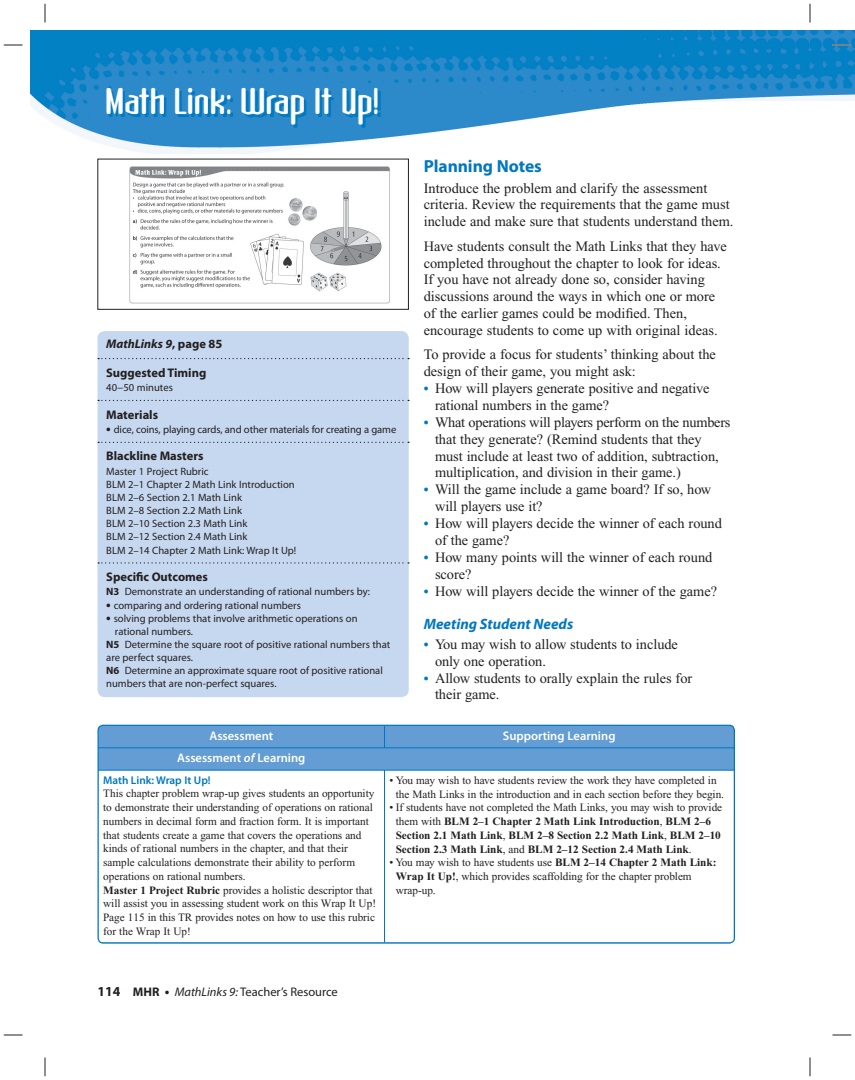
<style>
.page{position:relative;width:855px;height:1080px;background:#fff}
.page>*{position:absolute;margin:0;border:0;box-sizing:border-box;transform-origin:0 0}
.t1{font:700 42.5px "Atomic Sans ICG";color:#fff}
.t2{font:700 17.5px "Myriad Pro";letter-spacing:-.005em;color:#0077c0}
.t3{font:italic 700 15px "Myriad Pro";color:#0077c0}
.t4{font:14.38px/16.9px "Times New Roman";letter-spacing:-.005em;color:#231f20}
.t5{font:700 12.5px "Myriad Pro";color:#231f20}
.t6{font:600 12.5px "Myriad Pro";color:#fff}
.t7{font:12.5px "Myriad Pro";color:#231f20}
.t8{font:italic 700 12.5px "Myriad Pro";color:#231f20}
.t9{font:11.25px/13.8px "Times New Roman";letter-spacing:-.005em;color:#231f20}
.t10{font:700 11.25px/13.8px "Times New Roman";letter-spacing:-.005em;color:#231f20}
.t11{font:600 11.25px "Myriad Pro";color:#0077c0}
.t12{font:10.62px/13.1px "Myriad Pro";color:#231f20}
.s1{font-style:normal}
.s2{font-weight:700;font-size:13.75px}
.s3{font-weight:700}
.s4{font-weight:700;font-size:13.75px;color:#0077c0}
.s5{font-style:italic}
.s6{font-weight:400}
</style>
<div class="page">
<img style="left:30px;top:30px;width:825px;height:124px">
<img style="left:102px;top:83px;width:312px;height:50px">
<div style="left:98px;top:331px;width:311px;height:366px;background:#c6d8ef;border-radius:8px"></div>
<svg style="left:98px;top:358px;width:311px;height:1px"></svg>
<svg style="left:98px;top:400px;width:311px;height:1px"></svg>
<svg style="left:98px;top:442px;width:311px;height:1px"></svg>
<svg style="left:98px;top:562px;width:311px;height:2px"></svg>
<div style="left:98px;top:725px;width:636px;height:218px;background:#639dd4;border-radius:5px"></div>
<div style="left:98px;top:771px;width:635px;height:171px;background:#fff"></div>
<hr style="left:384px;top:770px;width:350px;height:1px;background:#0077c0">
<svg style="left:384px;top:727px;width:1px;height:21px"></svg>
<hr style="left:98px;top:770px;width:286px;height:1px;background:#0077c0">
<hr style="left:384px;top:770px;width:1px;height:172px;background:#0077c0">
<hr style="left:98px;top:748px;width:286px;height:1px;background:#0077c0">
<hr style="left:384px;top:748px;width:350px;height:1px;background:#0077c0">
<div style="left:98px;top:725px;width:637px;height:219px;border:1px solid #0077c0;border-radius:5px"></div>
<img style="left:129px;top:166px;width:261px;height:138px">
<div style="left:98px;top:159px;width:311px;height:151px;border:1px solid #231f20"></div>
<svg style="left:4px;top:44px;width:18px;height:2px"></svg>
<svg style="left:832px;top:44px;width:19px;height:2px"></svg>
<svg style="left:4px;top:1034px;width:18px;height:2px"></svg>
<svg style="left:832px;top:1034px;width:19px;height:2px"></svg>
<svg style="left:44px;top:4px;width:2px;height:18px"></svg>
<svg style="left:44px;top:1058px;width:2px;height:18px"></svg>
<svg style="left:809px;top:4px;width:2px;height:18px"></svg>
<svg style="left:809px;top:1058px;width:2px;height:18px"></svg>
<h1 class="t1" style="left:105px;top:88px;width:276px">Math Link: Wrap It Up!</h1>
<p class="t8" style="left:106px;top:339px;width:118px">MathLinks 9<span class="s1">, page 85</span></p>
<p class="t5" style="left:106px;top:368px;width:102px">Suggested Timing</p>
<p class="t12" style="left:106px;top:382px;width:68px">40−50 minutes</p>
<p class="t5" style="left:106px;top:410px;width:53px">Materials</p>
<p class="t12" style="left:106px;top:424px;width:292px"><span class="s2">•</span> dice, coins, playing cards, and other materials for creating a game</p>
<p class="t5" style="left:106px;top:451px;width:99px">Blackline Masters</p>
<p class="t12" style="left:106px;top:466px;width:192px">Master 1 Project Rubric<br>BLM 2–1 Chapter 2 Math Link Introduction<br>BLM 2–6 Section 2.1 Math Link<br>BLM 2–8 Section 2.2 Math Link<br>BLM 2–10 Section 2.3 Math Link<br>BLM 2–12 Section 2.4 Math Link<br>BLM 2–14 Chapter 2 Math Link: Wrap It Up!</p>
<p class="t5" style="left:106px;top:572px;width:103px">Specific Outcomes</p>
<p class="t12" style="left:106px;top:586px;width:265px"><span class="s3">N3</span> Demonstrate an understanding of rational numbers by:</p>
<p class="t12" style="left:106px;top:599px;width:196px"><span class="s2">•</span> comparing and ordering rational numbers</p>
<p class="t12" style="left:106px;top:612px;width:253px"><span class="s2">•</span> solving problems that involve arithmetic operations on</p>
<p class="t12" style="left:115px;top:626px;width:80px">rational numbers.</p>
<p class="t12" style="left:106px;top:639px;width:286px"><span class="s3">N5</span> Determine the square root of positive rational numbers that</p>
<p class="t12" style="left:106px;top:652px;width:88px">are perfect squares.</p>
<p class="t12" style="left:106px;top:665px;width:278px"><span class="s3">N6</span> Determine an approximate square root of positive rational</p>
<p class="t12" style="left:106px;top:678px;width:172px">numbers that are non-perfect squares.</p>
<p class="t2" style="left:424px;top:159px;width:120px">Planning Notes</p>
<p class="t4" style="left:424px;top:181px;width:311px">Introduce the problem and clarify the assessment criteria. Review the requirements that the game must include and make sure that students understand them.</p>
<p class="t4" style="left:424px;top:239px;width:305px">Have students consult the Math Links that they have completed throughout the chapter to look for ideas.<br>If you have not already done so, consider having discussions around the ways in which one or more of the earlier games could be modified. Then, encourage students to come up with original ideas.</p>
<p class="t4" style="left:424px;top:347px;width:294px">To provide a focus for students’ thinking about the design of their game, you might ask:</p>
<p class="t4" style="left:435px;top:381px;width:276px;text-indent:-11px"><span class="s4">•</span> How will players generate positive and negative rational numbers in the game?</p>
<p class="t4" style="left:435px;top:415px;width:297px;text-indent:-11px"><span class="s4">•</span> What operations will players perform on the numbers that they generate? (Remind students that they must include at least two of addition, subtraction, multiplication, and division in their game.)</p>
<p class="t4" style="left:435px;top:482px;width:278px;text-indent:-11px"><span class="s4">•</span> Will the game include a game board? If so, how will players use it?</p>
<p class="t4" style="left:435px;top:516px;width:288px;text-indent:-11px"><span class="s4">•</span> How will players decide the winner of each round of the game?</p>
<p class="t4" style="left:435px;top:550px;width:279px;text-indent:-11px"><span class="s4">•</span> How many points will the winner of each round score?</p>
<p class="t4" style="left:424px;top:584px;width:295px"><span class="s4">•</span> How will players decide the winner of the game?</p>
<p class="t3" style="left:424px;top:619px;width:151px">Meeting Student Needs</p>
<p class="t4" style="left:435px;top:637px;width:245px;text-indent:-11px"><span class="s4">•</span> You may wish to allow students to include only one operation.</p>
<p class="t4" style="left:435px;top:671px;width:259px;text-indent:-11px"><span class="s4">•</span> Allow students to orally explain the rules for their game.</p>
<p class="t6" style="left:209px;top:731px;width:65px">Assessment</p>
<p class="t6" style="left:503px;top:731px;width:114px">Supporting Learning</p>
<p class="t6" style="left:177px;top:753px;width:130px">Assessment <span class="s5">of</span> Learning</p>
<p class="t11" style="left:103px;top:776px;width:109px">Math Link: Wrap It Up!</p>
<p class="t9" style="left:103px;top:788px;width:274px">This chapter problem wrap-up gives students an opportunity to demonstrate their understanding of operations on rational numbers in decimal form and fraction form. It is important that students create a game that covers the operations and kinds of rational numbers in the chapter, and that their sample calculations demonstrate their ability to perform operations on rational numbers.<br><span class="s3">Master 1 Project Rubric</span> provides a holistic descriptor that will assist you in assessing student work on this Wrap It Up!<br>Page 115 in this TR provides notes on how to use this rubric for the Wrap It Up!</p>
<p class="t9" style="left:396px;top:774px;width:330px;text-indent:-6px">• You may wish to have students review the work they have completed in the Math Links in the introduction and in each section before they begin.</p>
<p class="t10" style="left:396px;top:802px;width:328px;text-indent:-6px"><span class="s6">• If students have not completed the Math Links, you may wish to provide them with</span> BLM 2–1 Chapter 2 Math Link Introduction<span class="s6">,</span> BLM 2–6<br>Section 2.1 Math Link<span class="s6">,</span> BLM 2–8 Section 2.2 Math Link<span class="s6">,</span> BLM 2–10<br>Section 2.3 Math Link<span class="s6">, and</span> BLM 2–12 Section 2.4 Math Link<span class="s6">.</span></p>
<p class="t9" style="left:396px;top:857px;width:322px;text-indent:-6px">• You may wish to have students use <span class="s3">BLM 2–14 Chapter 2 Math Link:<br>Wrap It Up!</span>, which provides scaffolding for the chapter problem wrap-up.</p>
<p class="t7" style="left:98px;top:987px;width:242px"><span class="s2">114</span> <span class="s3">MHR</span> <span class="s2">•</span> <span class="s5">MathLinks 9:</span> Teacher’s Resource</p>
</div>
